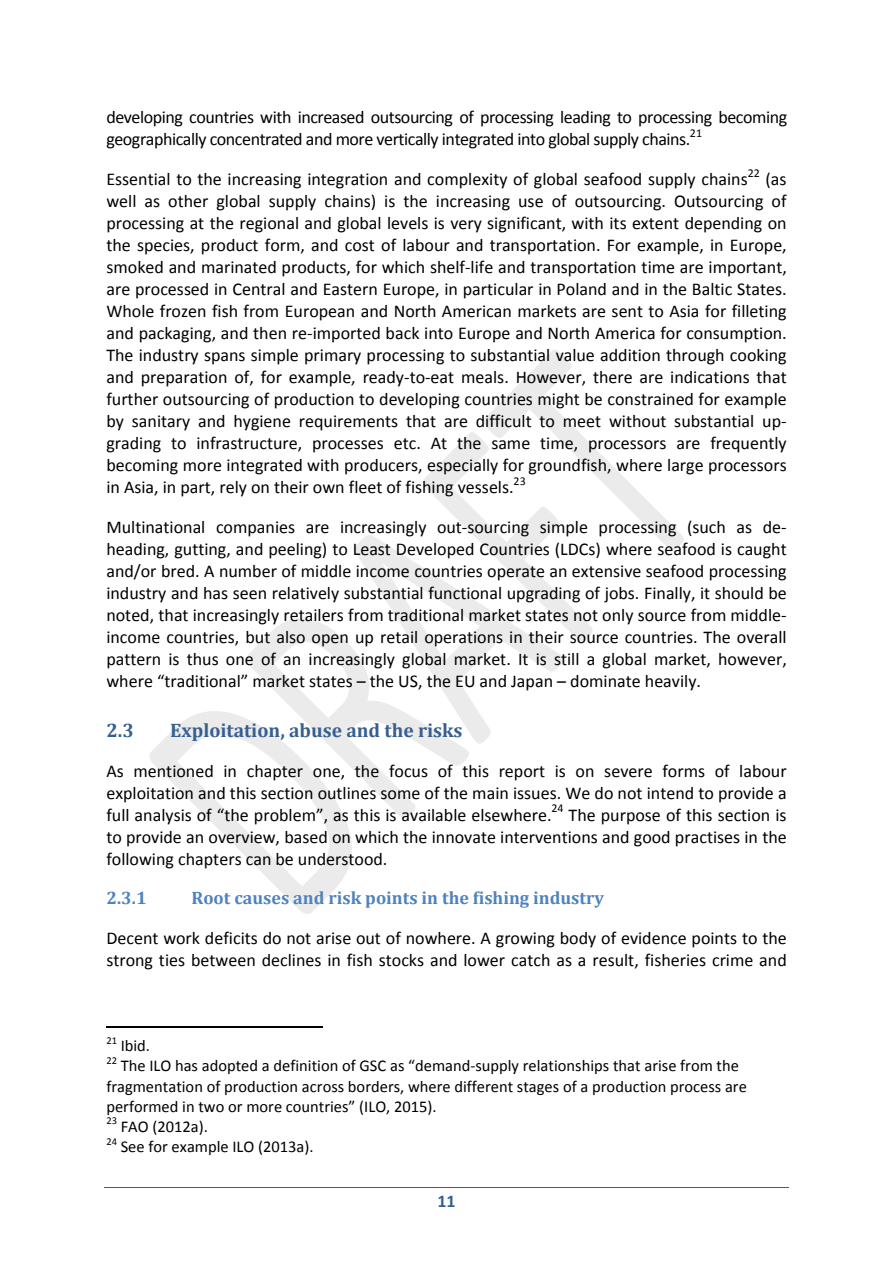
<style>
.page{position:relative;width:893px;height:1263px;background:#fff}
.page>*{position:absolute;margin:0;border:0;box-sizing:border-box;transform-origin:0 0}
.t1{font:700 19.5px "Cambria";color:#365f91}
.t2{font:18px/21.9px "Calibri";color:#000;text-align:justify}
.t3{font:18px/21.9px "Calibri";letter-spacing:-.025em;color:#000}
.t4{font:700 18px "Cambria";color:#4f82bd}
.t5{font:700 18px "Calibri";color:#365f91}
.t6{font:16.5px/20.1px "Calibri";color:#000}
.t7{font:12px "Calibri";letter-spacing:-.005em;color:#000}
.t8{font:10.5px "Calibri";letter-spacing:-.005em;color:#000}
</style>
<div class="page">
<img style="left:355px;top:535px;width:209px;height:209px">
<img style="left:424px;top:432px;width:169px;height:210px">
<img style="left:483px;top:350px;width:201px;height:201px">
<svg style="left:679px;top:545px;width:5px;height:6px"></svg>
<hr style="left:104px;top:1188px;width:685px;height:1px;background:#365f91">
<hr style="left:106px;top:1026px;width:216px;height:1px;background:#000">
<p class="t3" style="left:106px;top:108px;width:682px">developing countries with increased outsourcing of processing leading to processing becoming geographically concentrated and more vertically integrated into global supply chains.</p>
<p class="t7" style="left:690px;top:128px;width:14px">21</p>
<p class="t2" style="left:106px;top:170px;width:643px">Essential to the increasing integration and complexity of global seafood supply chains</p>
<p class="t7" style="left:748px;top:168px;width:14px">22</p>
<p class="t2" style="left:106px;top:170px;width:682px;text-indent:659px">(as well as other global supply chains) is the increasing use of outsourcing. Outsourcing of processing at the regional and global levels is very significant, with its extent depending on the species, product form, and cost of labour and transportation. For example, in Europe, smoked and marinated products, for which shelf‐life and transportation time are important, are processed in Central and Eastern Europe, in particular in Poland and in the Baltic States.<br>Whole frozen fish from European and North American markets are sent to Asia for filleting and packaging, and then re‐imported back into Europe and North America for consumption.<br>The industry spans simple primary processing to substantial value addition through cooking and preparation of, for example, ready‐to‐eat meals. However, there are indications that further outsourcing of production to developing countries might be constrained for example by sanitary and hygiene requirements that are difficult to meet without substantial up‐ grading to infrastructure, processes etc. At the same time, processors are frequently becoming more integrated with producers, especially for groundfish, where large processors in Asia, in part, rely on their own fleet of fishing vessels.</p>
<p class="t7" style="left:514px;top:476px;width:14px">23</p>
<p class="t2" style="left:106px;top:518px;width:682px">Multinational companies are increasingly out‐sourcing simple processing (such as de‐ heading, gutting, and peeling) to Least Developed Countries (LDCs) where seafood is caught and/or bred. A number of middle income countries operate an extensive seafood processing industry and has seen relatively substantial functional upgrading of jobs. Finally, it should be noted, that increasingly retailers from traditional market states not only source from middle‐ income countries, but also open up retail operations in their source countries. The overall pattern is thus one of an increasingly global market. It is still a global market, however, where “traditional” market states – the US, the EU and Japan – dominate heavily.</p>
<p class="t1" style="left:106px;top:719px;width:29px">2.3</p>
<p class="t1" style="left:170px;top:719px;width:294px">Exploitation, abuse and the risks</p>
<p class="t2" style="left:106px;top:761px;width:682px">As mentioned in chapter one, the focus of this report is on severe forms of labour exploitation and this section outlines some of the main issues. We do not intend to provide a full analysis of “the problem”, as this is available elsewhere.</p>
<p class="t7" style="left:551px;top:803px;width:14px">24</p>
<p class="t2" style="left:106px;top:805px;width:682px;text-indent:462px">The purpose of this section is to provide an overview, based on which the innovate interventions and good practises in the following chapters can be understood.</p>
<p class="t4" style="left:106px;top:887px;width:42px">2.3.1</p>
<p class="t4" style="left:191px;top:887px;width:414px">Root causes and risk points in the fishing industry</p>
<p class="t2" style="left:106px;top:928px;width:682px">Decent work deficits do not arise out of nowhere. A growing body of evidence points to the strong ties between declines in fish stocks and lower catch as a result, fisheries crime and</p>
<p class="t8" style="left:106px;top:1036px;width:12px">21</p>
<p class="t6" style="left:121px;top:1037px;width:31px">Ibid.</p>
<p class="t8" style="left:106px;top:1056px;width:12px">22</p>
<p class="t6" style="left:106px;top:1057px;width:642px;text-indent:14px">The ILO has adopted a definition of GSC as “demand‐supply relationships that arise from the fragmentation of production across borders, where different stages of a production process are performed in two or more countries” (ILO, 2015).</p>
<p class="t8" style="left:106px;top:1116px;width:12px">23</p>
<p class="t6" style="left:121px;top:1118px;width:89px">FAO (2012a).</p>
<p class="t8" style="left:106px;top:1137px;width:12px">24</p>
<p class="t6" style="left:121px;top:1138px;width:194px">See for example ILO (2013a).</p>
<p class="t5" style="left:437px;top:1193px;width:20px">11</p>
</div>
